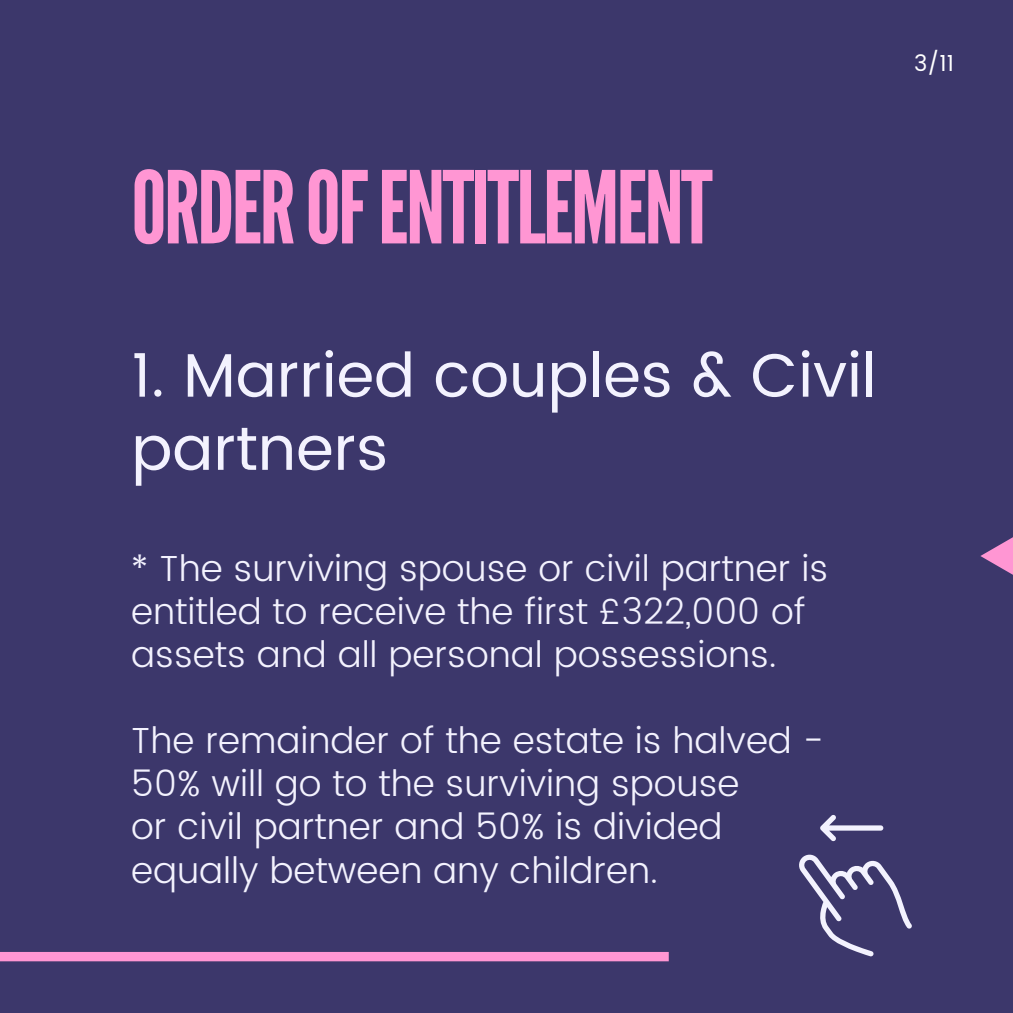
<style>
.page{position:relative;width:1013px;height:1013px;background:#fff}
.page>*{position:absolute;margin:0;border:0;box-sizing:border-box;transform-origin:0 0}
.t1{font:100px "League Gothic";letter-spacing:-.03em;color:#ff96d3}
.t2{font:61.25px/73.1px "Poppins";color:#f3f2fe}
.t3{font:300 36.25px/43.1px "Poppins";color:#f3f2fe}
.t4{font:22.5px "Poppins";color:#fff}
</style>
<div class="page">
<div style="left:0;top:0;width:1012px;height:1012px;background:#3c376b"></div>
<svg style="left:980px;top:538px;width:32px;height:36px"></svg>
<svg style="left:799px;top:854px;width:113px;height:102px"></svg>
<svg style="left:820px;top:815px;width:63px;height:26px"></svg>
<div style="left:0;top:951px;width:668px;height:10px;background:#ff96d3"></div>
<p class="t1" style="left:131px;top:150px;width:583px">ORDEROFENTITLEMENT</p>
<p class="t2" style="left:131px;top:339px;width:746px">1. Married couples &amp; Civil partners</p>
<p class="t3" style="left:131px;top:546px;width:698px">* The surviving spouse or civil partner is entitled to receive the first £322,000 of assets and all personal possessions.</p>
<p class="t3" style="left:131px;top:719px;width:694px">The remainder of the estate is halved -</p>
<p class="t3" style="left:131px;top:762px;width:609px">50% will go to the surviving spouse</p>
<p class="t3" style="left:131px;top:805px;width:593px">or civil partner and 50% is divided</p>
<p class="t3" style="left:131px;top:848px;width:528px">equally between any children.</p>
<p class="t4" style="left:914px;top:50px;width:41px">3/11</p>
</div>
